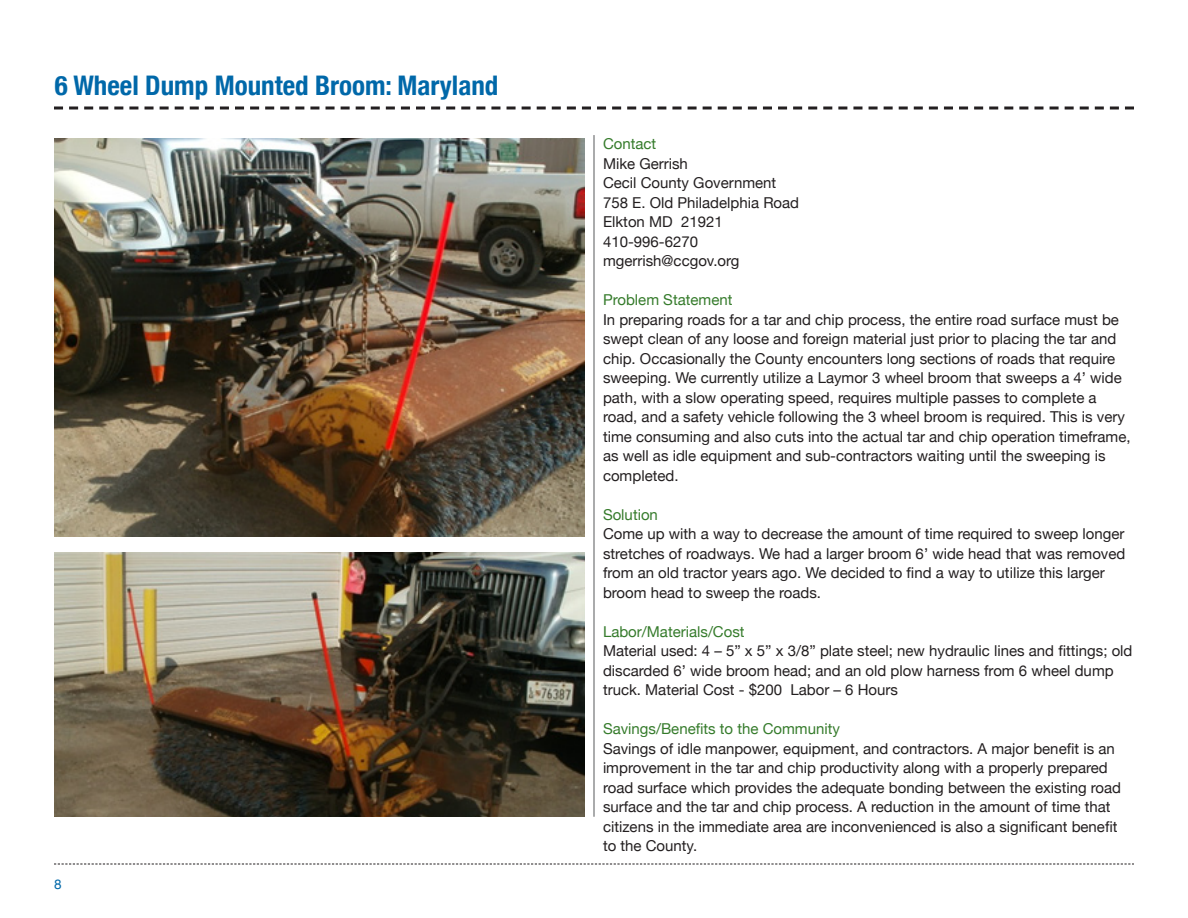
<style>
.page{position:relative;width:1188px;height:918px;background:#fff}
.page>*{position:absolute;margin:0;border:0;box-sizing:border-box;transform-origin:0 0}
.t1{font:700 condensed 27px "Helvetica Neue";color:#0068a9}
.body{font:15px/19.5px "Helvetica Neue";color:#231f20}
.body-2{font:15px "Helvetica Neue";color:#357b2b}
.t2{font:13.5px "Helvetica Neue";color:#0068a9}
</style>
<div class="page">
<svg style="left:54px;top:864px;width:1080px;height:1px"></svg>
<svg style="left:54px;top:106px;width:1080px;height:4px"></svg>
<hr style="left:594px;top:135px;width:1px;height:682px;background:#57585a">
<img style="left:54px;top:138px;width:531px;height:398px">
<img style="left:54px;top:552px;width:531px;height:265px">
<p class="t1" style="left:55px;top:69px;width:445px">6 Wheel Dump Mounted Broom: Maryland</p>
<p class="t2" style="left:54px;top:877px;width:9px">8</p>
<p class="body-2" style="left:603px;top:135px;width:55px">Contact</p>
<p class="body" style="left:603px;top:154px;width:87px">Mike Gerrish</p>
<p class="body" style="left:603px;top:173px;width:198px">Cecil County Government<br>758 E. Old Philadelphia Road<br>Elkton MD 21921</p>
<p class="body" style="left:603px;top:232px;width:97px">410-996-6270</p>
<p class="body" style="left:603px;top:251px;width:138px">mgerrish@ccgov.org</p>
<p class="body-2" style="left:603px;top:291px;width:131px">Problem Statement</p>
<p class="body" style="left:603px;top:310px;width:529px">In preparing roads for a tar and chip process, the entire road surface must be swept clean of any loose and foreign material just prior to placing the tar and chip. Occasionally the County encounters long sections of roads that require sweeping. We currently utilize a Laymor 3 wheel broom that sweeps a 4’ wide path, with a slow operating speed, requires multiple passes to complete a road, and a safety vehicle following the 3 wheel broom is required. This is very time consuming and also cuts into the actual tar and chip operation timeframe, as well as idle equipment and sub-contractors waiting until the sweeping is completed.</p>
<p class="body-2" style="left:603px;top:506px;width:57px">Solution</p>
<p class="body" style="left:603px;top:524px;width:524px">Come up with a way to decrease the amount of time required to sweep longer stretches of roadways. We had a larger broom 6’ wide head that was removed from an old tractor years ago. We decided to find a way to utilize this larger broom head to sweep the roads.</p>
<p class="body-2" style="left:603px;top:623px;width:143px">Labor/Materials/Cost</p>
<p class="body" style="left:603px;top:641px;width:531px">Material used: 4 – 5” x 5” x 3/8” plate steel; new hydraulic lines and fittings; old discarded 6’ wide broom head; and an old plow harness from 6 wheel dump truck. Material Cost - $200 Labor – 6 Hours</p>
<p class="body-2" style="left:603px;top:720px;width:238px">Savings/Benefits to the Community</p>
<p class="body" style="left:603px;top:739px;width:520px">Savings of idle manpower, equipment, and contractors. A major benefit is an improvement in the tar and chip productivity along with a properly prepared road surface which provides the adequate bonding between the existing road surface and the tar and chip process. A reduction in the amount of time that citizens in the immediate area are inconvenienced is also a significant benefit to the County.</p>
</div>
